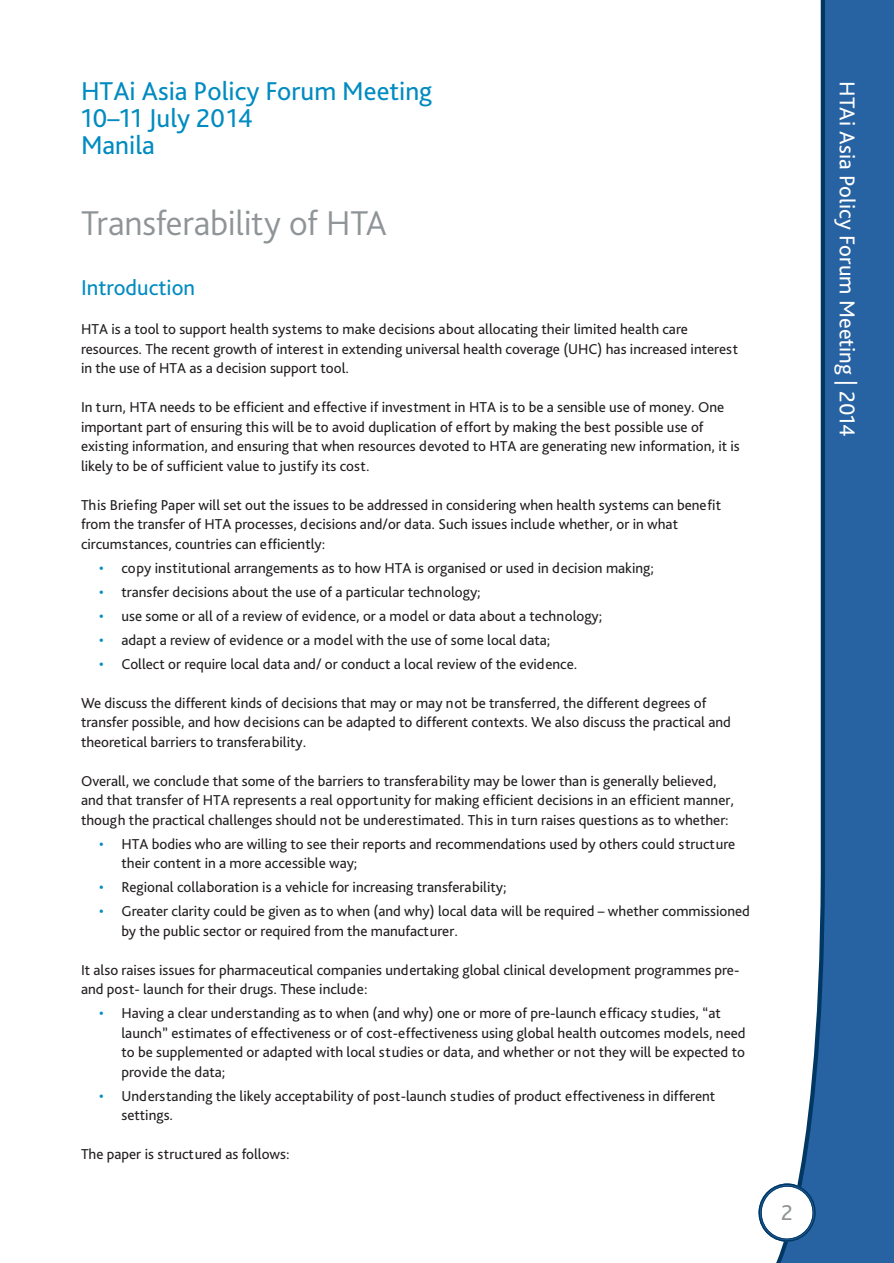
<style>
.page{position:relative;width:894px;height:1263px;background:#fff}
.page>*{position:absolute;margin:0;border:0;box-sizing:border-box;transform-origin:0 0}
.head24grey{font:300 36px "Bliss Pro";letter-spacing:-.01em;color:#8f9497}
.head18-dateandlocati{font:27px/27px "Bliss Pro";color:#008bc1}
.t1{font:22.5px "Bliss Pro";color:#fff}
.head15{font:22.5px "Bliss Pro";color:#008bc1}
.pagenumber{font:22.5px "Bliss Pro";color:#8f9497}
.body{font:15px/19.5px "Bliss Pro";color:#231f20}
.s1{color:#008bc1}
</style>
<div class="page">
<svg style="left:776px;top:0;width:118px;height:1263px;fill:#2762a2"></svg>
<svg style="left:759px;top:1182px;width:58px;height:63px"></svg>
<p class="head18-dateandlocati" style="left:81px;top:77px;width:353px">HTAi Asia Policy Forum Meeting<br>10–11 July 2014<br>Manila</p>
<p class="head24grey" style="left:81px;top:201px;width:308px">Transferability of HTA</p>
<p class="head15" style="left:81px;top:274px;width:116px">Introduction</p>
<p class="body" style="left:81px;top:319px;width:659px">HTA is a tool to support health systems to make decisions about allocating their limited health care resources. The recent growth of interest in extending universal health coverage (UHC) has increased interest in the use of HTA as a decision support tool.</p>
<p class="body" style="left:81px;top:397px;width:660px">In turn, HTA needs to be efficient and effective if investment in HTA is to be a sensible use of money. One important part of ensuring this will be to avoid duplication of effort by making the best possible use of existing information, and ensuring that when resources devoted to HTA are generating new information, it is likely to be of sufficient value to justify its cost.</p>
<p class="body" style="left:81px;top:495px;width:642px">This Briefing Paper will set out the issues to be addressed in considering when health systems can benefit from the transfer of HTA processes, decisions and/or data. Such issues include whether, or in what circumstances, countries can efficiently:</p>
<p class="body" style="left:99px;top:558px;width:557px"><span class="s1">•</span> copy institutional arrangements as to how HTA is organised or used in decision making;</p>
<p class="body" style="left:99px;top:582px;width:383px"><span class="s1">•</span> transfer decisions about the use of a particular technology;</p>
<p class="body" style="left:99px;top:606px;width:505px"><span class="s1">•</span> use some or all of a review of evidence, or a model or data about a technology;</p>
<p class="body" style="left:99px;top:630px;width:453px"><span class="s1">•</span> adapt a review of evidence or a model with the use of some local data;</p>
<p class="body" style="left:99px;top:654px;width:480px"><span class="s1">•</span> Collect or require local data and/ or conduct a local review of the evidence.</p>
<p class="body" style="left:81px;top:693px;width:651px">We discuss the different kinds of decisions that may or may not be transferred, the different degrees of transfer possible, and how decisions can be adapted to different contexts. We also discuss the practical and theoretical barriers to transferability.</p>
<p class="body" style="left:81px;top:771px;width:655px">Overall, we conclude that some of the barriers to transferability may be lower than is generally believed, and that transfer of HTA represents a real opportunity for making efficient decisions in an efficient manner, though the practical challenges should not be underestimated. This in turn raises questions as to whether:</p>
<p class="body" style="left:122px;top:834px;width:615px;text-indent:-22px"><span class="s1">•</span> HTA bodies who are willing to see their reports and recommendations used by others could structure their content in a more accessible way;</p>
<p class="body" style="left:99px;top:877px;width:409px"><span class="s1">•</span> Regional collaboration is a vehicle for increasing transferability;</p>
<p class="body" style="left:122px;top:901px;width:630px;text-indent:-22px"><span class="s1">•</span> Greater clarity could be given as to when (and why) local data will be required – whether commissioned by the public sector or required from the manufacturer.</p>
<p class="body" style="left:81px;top:960px;width:660px">It also raises issues for pharmaceutical companies undertaking global clinical development programmes pre&shy;and post- launch for their drugs. These include:</p>
<p class="body" style="left:122px;top:1003px;width:626px;text-indent:-22px"><span class="s1">•</span> Having a clear understanding as to when (and why) one or more of pre-launch efficacy studies, “at launch” estimates of effectiveness or of cost-effectiveness using global health outcomes models, need to be supplemented or adapted with local studies or data, and whether or not they will be expected to provide the data;</p>
<p class="body" style="left:122px;top:1086px;width:595px;text-indent:-22px"><span class="s1">•</span> Understanding the likely acceptability of post-launch studies of product effectiveness in different settings.</p>
<p class="body" style="left:81px;top:1144px;width:210px">The paper is structured as follows:</p>
<p class="pagenumber" style="left:781px;top:1198px;width:13px">2</p>
<h3 class="t1" style="left:861px;top:81px;width:357px;rotate:90deg">HTAi Asia Policy Forum Meeting | 2014</h3>
</div>
